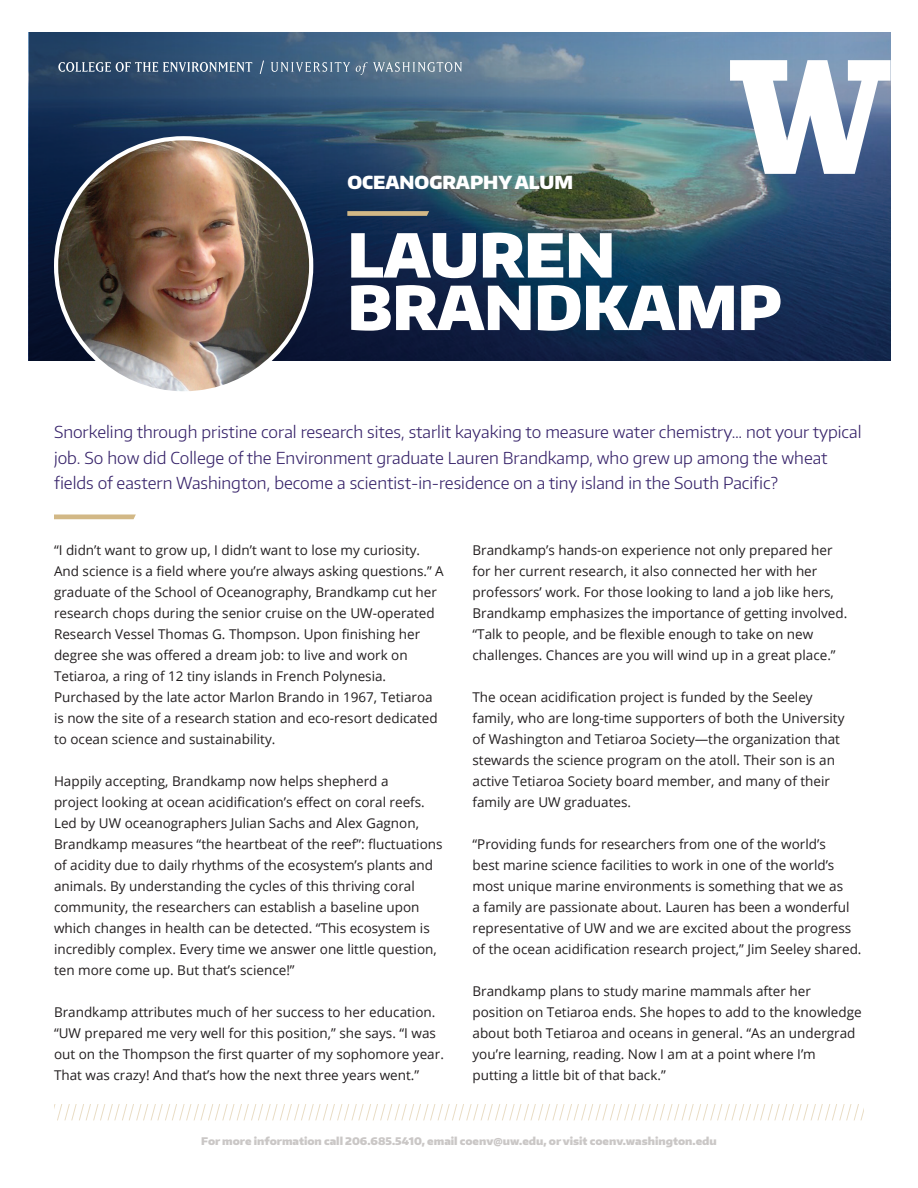
<style>
.page{position:relative;width:918px;height:1188px;background:#fff}
.page>*{position:absolute;margin:0;border:0;box-sizing:border-box;transform-origin:0 0}
.t1{font:900 60px/52.5px "Encode Sans Normal";color:#fff}
.t2{font:900 18px "Encode Sans Normal";color:#fff}
.t3{font:300 16.5px/25.5px "Encode Sans Normal";color:#37236a}
.t4{font:13.5px/21px "Open Sans";color:#231f20}
.t5{font:900 10.5px "Encode Sans Normal";color:#cac7c6}
</style>
<div class="page">
<img style="left:29px;top:32px;width:862px;height:329px">
<svg style="left:730px;top:60px;width:161px;height:114px"></svg>
<svg style="left:54px;top:514px;width:82px;height:5px"></svg>
<svg style="left:347px;top:211px;width:82px;height:5px"></svg>
<svg style="left:259px;top:60px;width:5px;height:15px"></svg>
<svg style="left:54px;top:1104px;width:810px;height:16px"></svg>
<svg style="left:271px;top:62px;width:191px;height:13px;background:#6f879c"></svg>
<img style="left:56px;top:138px;width:255px;height:255px;border-radius:128px">
<svg style="left:58px;top:62px;width:194px;height:10px;background:#6c8198"></svg>
<h2 class="t2" style="left:347px;top:170px;width:227px">OCEANOGRAPHY ALUM</h2>
<h1 class="t1" style="left:348px;top:227px;width:435px">LAUREN<br>BRANDKAMP</h1>
<p class="t3" style="left:54px;top:419px;width:809px">Snorkeling through pristine coral research sites, starlit kayaking to measure water chemistry… not your typical job. So how did College of the Environment graduate Lauren Brandkamp, who grew up among the wheat fields of eastern Washington, become a scientist-in-residence on a tiny island in the South Pacific?</p>
<p class="t4" style="left:54px;top:539px;width:391px">“I didn’t want to grow up, I didn’t want to lose my curiosity.<br>And science is a field where you’re always asking questions.” A graduate of the School of Oceanography, Brandkamp cut her research chops during the senior cruise on the UW-operated Research Vessel Thomas G. Thompson. Upon finishing her degree she was offered a dream job: to live and work on Tetiaroa, a ring of 12 tiny islands in French Polynesia.<br>Purchased by the late actor Marlon Brando in 1967, Tetiaroa is now the site of a research station and eco-resort dedicated to ocean science and sustainability.</p>
<p class="t4" style="left:54px;top:770px;width:390px">Happily accepting, Brandkamp now helps shepherd a<br>project looking at ocean acidification’s effect on coral reefs.<br>Led by UW oceanographers Julian Sachs and Alex Gagnon, Brandkamp measures “the heartbeat of the reef”: fluctuations of acidity due to daily rhythms of the ecosystem’s plants and animals. By understanding the cycles of this thriving coral community, the researchers can establish a baseline upon which changes in health can be detected. “This ecosystem is incredibly complex. Every time we answer one little question, ten more come up. But that’s science!”</p>
<p class="t4" style="left:54px;top:1001px;width:391px">Brandkamp attributes much of her success to her education. “UW prepared me very well for this position,” she says. “I was out on the Thompson the first quarter of my sophomore year.<br>That was crazy! And that’s how the next three years went.”</p>
<p class="t4" style="left:472px;top:539px;width:376px">Brandkamp’s hands-on experience not only prepared her for her current research, it also connected her with her professors’ work. For those looking to land a job like hers, Brandkamp emphasizes the importance of getting involved. “Talk to people, and be flexible enough to take on new challenges. Chances are you will wind up in a great place.”</p>
<p class="t4" style="left:472px;top:686px;width:373px">The ocean acidification project is funded by the Seeley family, who are long-time supporters of both the University of Washington and Tetiaroa Society—the organization that stewards the science program on the atoll. Their son is an active Tetiaroa Society board member, and many of their family are UW graduates.</p>
<p class="t4" style="left:472px;top:833px;width:391px">“Providing funds for researchers from one of the world’s<br>best marine science facilities to work in one of the world’s most unique marine environments is something that we as<br>a family are passionate about. Lauren has been a wonderful representative of UW and we are excited about the progress of the ocean acidification research project,” Jim Seeley shared.</p>
<p class="t4" style="left:472px;top:980px;width:391px">Brandkamp plans to study marine mammals after her position on Tetiaroa ends. She hopes to add to the knowledge about both Tetiaroa and oceans in general. “As an undergrad you’re learning, reading. Now I am at a point where I’m putting a little bit of that back.”</p>
<p class="t5" style="left:201px;top:1134px;width:517px">For more information call 206.685.5410, email coenv@uw.edu, or visit coenv.washington.edu</p>
</div>
